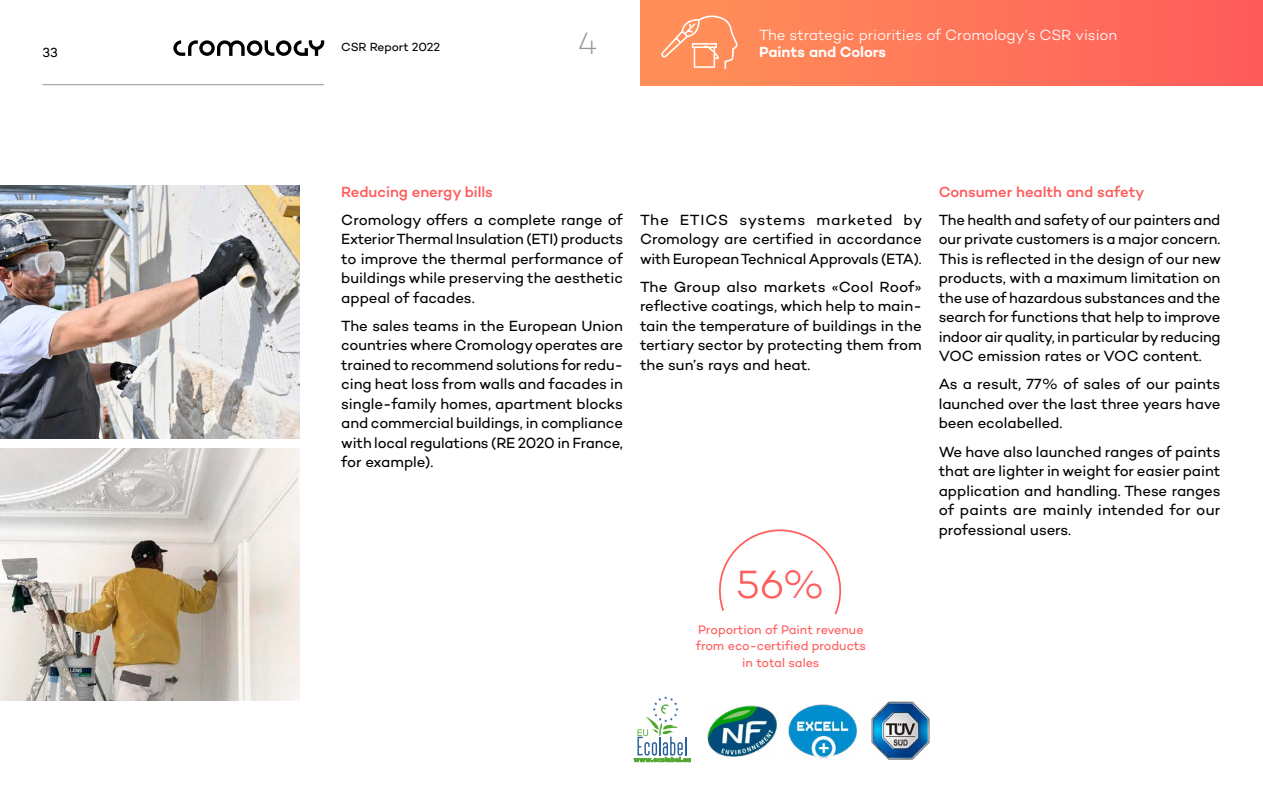
<style>
.page{position:relative;width:1263px;height:808px;background:#fff}
.page>*{position:absolute;margin:0;border:0;box-sizing:border-box;transform-origin:0 0}
.t1{font:300 40.05px "Campton";color:#ff5c5c}
.t2{font:200 31.5px "Campton";color:#979797}
.t3{font:15px/19.5px "Campton";letter-spacing:-.01em;color:#000;text-align:justify}
.t4{font:300 15px "Campton";letter-spacing:-.005em;color:#fff}
.t5{font:500 15px "Campton";letter-spacing:-.005em;color:#ff5c5c}
.t6{font:600 15px "Campton";color:#fff}
.t7{font:13.5px "Campton";color:#000}
.t8{font:12.6px/16.5px "Campton";letter-spacing:-.005em;color:#ff5c5c;text-align:center}
.t9{font:12px "Campton";letter-spacing:-.01em;color:#000}
</style>
<div class="page">
<div style="left:640px;top:0;width:623px;height:85px;background:linear-gradient(to right,#ff9359,#ff5b5b)"></div>
<svg style="left:661px;top:16px;width:77px;height:53px"></svg>
<img style="left:0;top:186px;width:300px;height:252px">
<img style="left:0;top:449px;width:300px;height:252px">
<svg style="left:633px;top:696px;width:58px;height:67px"></svg>
<img style="left:708px;top:705px;width:69px;height:51px">
<img style="left:788px;top:704px;width:69px;height:53px">
<img style="left:871px;top:701px;width:59px;height:59px">
<svg style="left:719px;top:529px;width:123px;height:86px"></svg>
<hr style="left:43px;top:84px;width:281px;height:1px;background:#979797">
<svg style="left:173px;top:40px;width:151px;height:16px"></svg>
<p class="t7" style="left:43px;top:44px;width:17px">33</p>
<p class="t9" style="left:341px;top:39px;width:101px">CSR Report 2022</p>
<h2 class="t2" style="left:577px;top:24px;width:22px">4</h2>
<p class="t4" style="left:759px;top:25px;width:360px">The strategic priorities of Cromology’s CSR vision</p>
<p class="t6" style="left:759px;top:42px;width:129px">Paints and Colors</p>
<p class="t5" style="left:341px;top:182px;width:153px">Reducing energy bills</p>
<p class="t3" style="left:341px;top:210px;width:283px">Cromology offers a complete range of Exterior Thermal Insulation (ETI) products to improve the thermal performance of buildings while preserving the aesthetic appeal of facades.</p>
<p class="t3" style="left:341px;top:316px;width:283px">The sales teams in the European Union countries where Cromology operates are trained to recommend solutions for redu&shy;cing heat loss from walls and facades in single-family homes, apartment blocks and commercial buildings, in compliance with local regulations (RE 2020 in France, for example).</p>
<p class="t3" style="left:640px;top:210px;width:284px">The ETICS systems marketed by Cromology are certified in accordance with European Technical Approvals (ETA).</p>
<p class="t3" style="left:640px;top:277px;width:283px">The Group also markets «Cool Roof» reflective coatings, which help to main&shy;tain the temperature of buildings in the tertiary sector by protecting them from the sun’s rays and heat.</p>
<h1 class="t1" style="left:736px;top:559px;width:90px">56%</h1>
<p class="t8" style="left:696px;top:621px;width:172px">Proportion of Paint revenue from eco-certified products in total sales</p>
<p class="t5" style="left:939px;top:182px;width:207px">Consumer health and safety</p>
<p class="t3" style="left:939px;top:210px;width:284px">The health and safety of our painters and our private customers is a major concern.<br>This is reflected in the design of our new products, with a maximum limitation on the use of hazardous substances and the search for functions that help to improve indoor air quality, in particular by reducing VOC emission rates or VOC content.</p>
<p class="t3" style="left:939px;top:374px;width:283px">As a result, 77% of sales of our paints launched over the last three years have been ecolabelled.</p>
<p class="t3" style="left:939px;top:441px;width:283px">We have also launched ranges of paints that are lighter in weight for easier paint application and handling. These ranges of paints are mainly intended for our professional users.</p>
</div>
